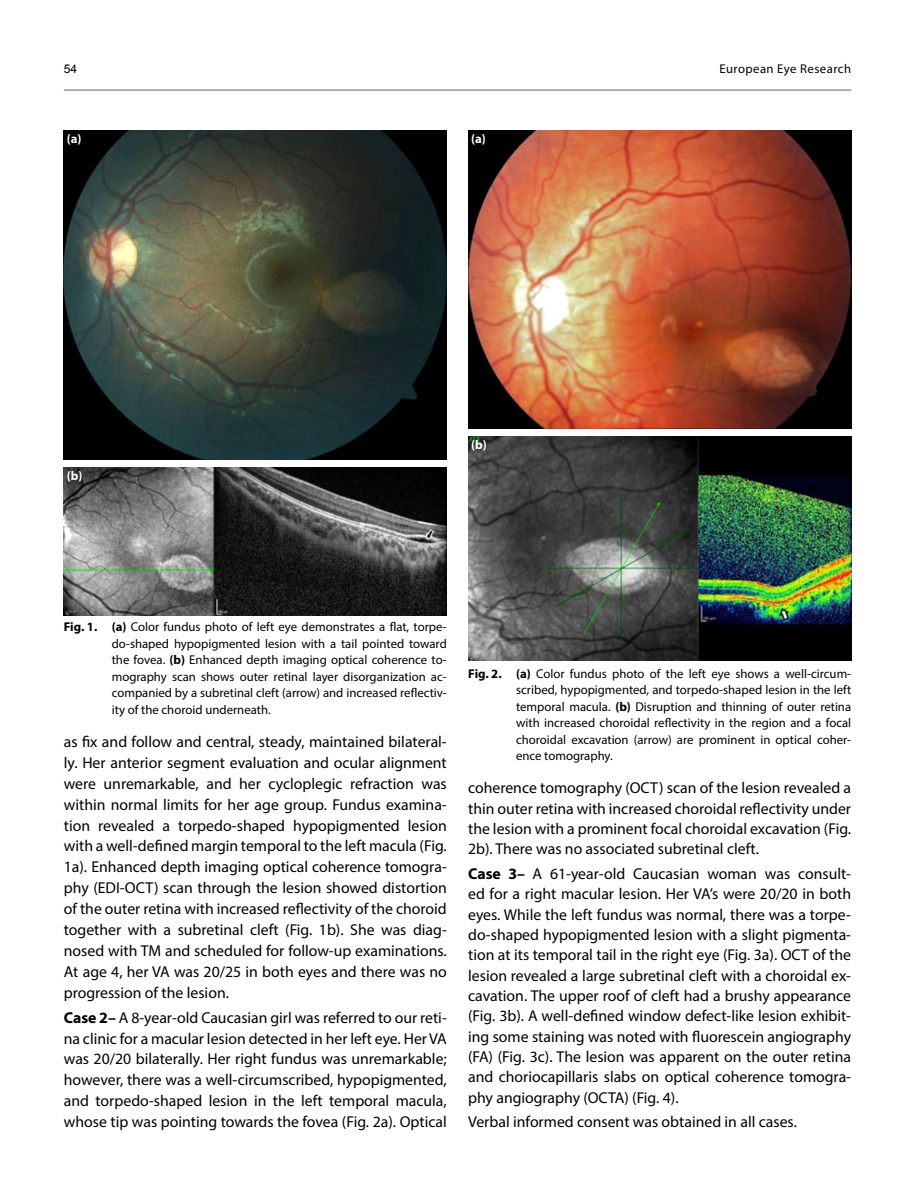
<style>
.page{position:relative;width:915px;height:1191px;background:#fff}
.page>*{position:absolute;margin:0;border:0;box-sizing:border-box;transform-origin:0 0}
.t1{font:15.75px/20.9px "Myriad Pro";color:#000;text-align:justify}
.t2{font:12.75px/16.5px "Myriad Pro";color:#000;text-align:justify}
.t3{font:12.75px "Myriad Pro";letter-spacing:.035em;color:#000}
.t4{font:700 12.75px "Myriad Pro";color:#fff}
.t5{font:12px "Arial";color:#000}
.s1{font-weight:700}
</style>
<div class="page">
<hr style="left:64px;top:89px;width:786px;height:2px;background:#939598">
<img style="left:64px;top:131px;width:382px;height:329px">
<img style="left:64px;top:467px;width:383px;height:149px">
<img style="left:468px;top:131px;width:382px;height:298px">
<img style="left:468px;top:436px;width:382px;height:224px">
<p class="t5" style="left:64px;top:60px;width:15px">54</p>
<p class="t3" style="left:719px;top:61px;width:133px">European Eye Research</p>
<p class="t4" style="left:67px;top:131px;width:16px">(a)</p>
<p class="t4" style="left:471px;top:131px;width:16px">(a)</p>
<p class="t4" style="left:67px;top:467px;width:17px">(b)</p>
<p class="t4" style="left:471px;top:436px;width:17px">(b)</p>
<p class="t2" style="left:112px;top:618px;width:336px;text-indent:-48px"><span class="s1">Fig. 1. (a)</span> Color fundus photo of left eye demonstrates a flat, torpe&shy;do-shaped hypopigmented lesion with a tail pointed toward the fovea. <span class="s1">(b)</span> Enhanced depth imaging optical coherence to&shy;mography scan shows outer retinal layer disorganization ac&shy;companied by a subretinal cleft (arrow) and increased reflectiv&shy;ity of the choroid underneath.</p>
<p class="t1" style="left:64px;top:731px;width:384px">as fix and follow and central, steady, maintained bilateral&shy;ly. Her anterior segment evaluation and ocular alignment were unremarkable, and her cycloplegic refraction was within normal limits for her age group. Fundus examina&shy;tion revealed a torpedo-shaped hypopigmented lesion with a well-defined margin temporal to the left macula (Fig.<br>1a). Enhanced depth imaging optical coherence tomogra&shy;phy (EDI-OCT) scan through the lesion showed distortion of the outer retina with increased reflectivity of the choroid together with a subretinal cleft (Fig. 1b). She was diag&shy;nosed with TM and scheduled for follow-up examinations.<br>At age 4, her VA was 20/25 in both eyes and there was no progression of the lesion.</p>
<p class="t1" style="left:64px;top:1006px;width:384px"><span class="s1">Case 2–</span> A 8-year-old Caucasian girl was referred to our reti&shy;na clinic for a macular lesion detected in her left eye. Her VA was 20/20 bilaterally. Her right fundus was unremarkable; however, there was a well-circumscribed, hypopigmented, and torpedo-shaped lesion in the left temporal macula, whose tip was pointing towards the fovea (Fig. 2a). Optical</p>
<p class="t2" style="left:516px;top:665px;width:336px;text-indent:-48px"><span class="s1">Fig. 2. (a)</span> Color fundus photo of the left eye shows a well-circum&shy;scribed, hypopigmented, and torpedo-shaped lesion in the left temporal macula. <span class="s1">(b)</span> Disruption and thinning of outer retina with increased choroidal reflectivity in the region and a focal choroidal excavation (arrow) are prominent in optical coher&shy;ence tomography.</p>
<p class="t1" style="left:468px;top:777px;width:384px;line-height:20.4px">coherence tomography (OCT) scan of the lesion revealed a thin outer retina with increased choroidal reflectivity under the lesion with a prominent focal choroidal excavation (Fig.<br>2b). There was no associated subretinal cleft.</p>
<p class="t1" style="left:468px;top:863px;width:384px;line-height:20.4px"><span class="s1">Case 3–</span> A 61-year-old Caucasian woman was consult&shy;ed for a right macular lesion. Her VA’s were 20/20 in both eyes. While the left fundus was normal, there was a torpe&shy;do-shaped hypopigmented lesion with a slight pigmenta&shy;tion at its temporal tail in the right eye (Fig. 3a). OCT of the lesion revealed a large subretinal cleft with a choroidal ex&shy;cavation. The upper roof of cleft had a brushy appearance (Fig. 3b). A well-defined window defect-like lesion exhibit&shy;ing some staining was noted with fluorescein angiography (FA) (Fig. 3c). The lesion was apparent on the outer retina and choriocapillaris slabs on optical coherence tomogra&shy;phy angiography (OCTA) (Fig. 4).</p>
<p class="t1" style="left:468px;top:1111px;width:330px">Verbal informed consent was obtained in all cases.</p>
</div>
